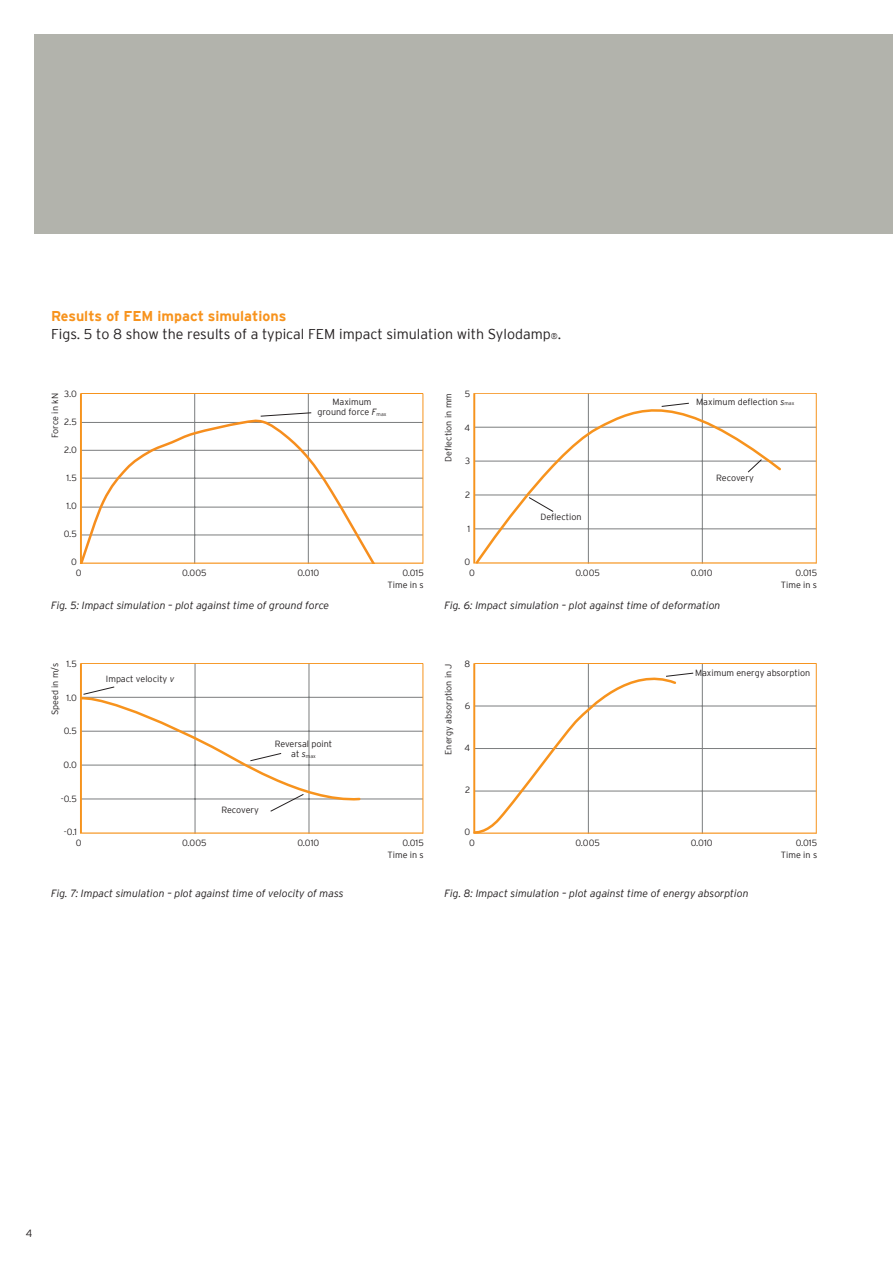
<style>
.page{position:relative;width:893px;height:1263px;background:#fff}
.page>*{position:absolute;margin:0;border:0;box-sizing:border-box;transform-origin:0 0}
.t1{font:300 14.25px/18px "Interstate";color:#231f20}
.t2{font:italic 300 10.5px "Interstate";color:#231f20}
.t3{font:300 10.5px "Interstate";color:#231f20}
.t4{font:300 9px/12px "Interstate";color:#231f20;text-align:right}
.t5{font:300 5.25px "Interstate";color:#231f20}
.s1{font-weight:700;color:#f7931d}
.s2{font-size:8.25px}
.s3{font-style:italic}
.s4{font-size:9px}
.s5{font-style:italic;font-size:9px}
</style>
<div class="page">
<div style="left:34px;top:34px;width:859px;height:200px;background:#b2b3ac"></div>
<hr style="left:423px;top:393px;width:1px;height:171px;background:#f6931d">
<svg style="left:80px;top:393px;width:343px;height:171px"></svg>
<hr style="left:816px;top:393px;width:1px;height:171px;background:#f6931d">
<svg style="left:473px;top:393px;width:343px;height:170px"></svg>
<hr style="left:423px;top:663px;width:1px;height:171px;background:#f6931d">
<svg style="left:80px;top:663px;width:343px;height:171px"></svg>
<hr style="left:816px;top:663px;width:1px;height:171px;background:#f6931d">
<svg style="left:473px;top:663px;width:343px;height:171px"></svg>
<svg style="left:80px;top:412px;width:301px;height:152px"></svg>
<svg style="left:661px;top:403px;width:28px;height:4px"></svg>
<svg style="left:473px;top:666px;width:221px;height:168px"></svg>
<svg style="left:748px;top:459px;width:14px;height:14px"></svg>
<svg style="left:80px;top:686px;width:282px;height:126px"></svg>
<svg style="left:529px;top:497px;width:25px;height:15px"></svg>
<h1 class="t1" style="left:51px;top:308px;width:512px"><span class="s1">Results of FEM impact simulations<br></span>Figs. 5 to 8 show the results of a typical FEM impact simulation with Sylodamp<span class="s2">®</span>.</h1>
<p class="t4" style="left:64px;top:389px;width:14px">3.0</p>
<p class="t4" style="left:64px;top:417px;width:14px">2.5</p>
<p class="t4" style="left:64px;top:445px;width:14px">2.0</p>
<p class="t4" style="left:66px;top:473px;width:12px">1.5</p>
<p class="t4" style="left:66px;top:501px;width:12px">1.0</p>
<p class="t4" style="left:64px;top:529px;width:15px">0.5</p>
<p class="t4" style="left:71px;top:557px;width:7px">0</p>
<p class="t4" style="left:465px;top:389px;width:7px">5</p>
<p class="t4" style="left:465px;top:422px;width:7px">4</p>
<p class="t4" style="left:465px;top:456px;width:7px">3</p>
<p class="t4" style="left:465px;top:490px;width:7px">2</p>
<p class="t4" style="left:467px;top:523px;width:4px">1</p>
<p class="t4" style="left:464px;top:557px;width:7px">0</p>
<p class="t4" style="left:49px;top:438px;width:46px;rotate:-90deg">Force in kN</p>
<p class="t4" style="left:442px;top:462px;width:70px;rotate:-90deg">Delection in mm</p>
<p class="t4" style="left:317px;top:398px;width:70px;line-height:9.8px;text-align:center">Maximum ground force <span class="s3">F</span><sub>max</sub></p>
<p class="t4" style="left:696px;top:395px;width:100px">Maximum delection <span class="s3">s</span><sub>max</sub></p>
<p class="t4" style="left:716px;top:473px;width:39px">Recovery</p>
<p class="t4" style="left:540px;top:511px;width:43px">Delection</p>
<p class="t4" style="left:76px;top:568px;width:7px">0</p>
<p class="t4" style="left:182px;top:568px;width:26px">0.005</p>
<p class="t4" style="left:297px;top:568px;width:23px">0.010</p>
<p class="t4" style="left:388px;top:568px;width:38px">0.015<br>Time in s</p>
<p class="t4" style="left:469px;top:568px;width:7px">0</p>
<p class="t4" style="left:575px;top:568px;width:26px">0.005</p>
<p class="t4" style="left:691px;top:568px;width:23px">0.010</p>
<p class="t4" style="left:781px;top:568px;width:38px">0.015<br>Time in s</p>
<p class="t2" style="left:51px;top:601px;width:280px">Fig. 5: Impact simulation – plot against time of ground force</p>
<p class="t2" style="left:444px;top:601px;width:278px">Fig. 6: Impact simulation – plot against time of deformation</p>
<p class="t4" style="left:66px;top:659px;width:12px">1.5</p>
<p class="t4" style="left:66px;top:692px;width:12px">1.0</p>
<p class="t4" style="left:64px;top:726px;width:15px">0.5</p>
<p class="t4" style="left:64px;top:760px;width:15px">0.0</p>
<p class="t4" style="left:61px;top:793px;width:18px">-0.5</p>
<p class="t4" style="left:64px;top:827px;width:15px">-0.1</p>
<p class="t4" style="left:49px;top:715px;width:54px;rotate:-90deg">Speed in m/s</p>
<p class="t4" style="left:106px;top:674px;width:70px">Impact velocity <span class="s3">v</span></p>
<p class="t4" style="left:275px;top:739px;width:59px">Reversal point</p>
<p class="t5" style="left:291px;top:754px;width:26px"><span class="s4">at</span> <span class="s5">s</span>max</p>
<p class="t4" style="left:221px;top:805px;width:39px">Recovery</p>
<p class="t4" style="left:76px;top:838px;width:7px">0</p>
<p class="t4" style="left:182px;top:838px;width:26px">0.005</p>
<p class="t4" style="left:297px;top:838px;width:23px">0.010</p>
<p class="t4" style="left:388px;top:838px;width:38px">0.015<br>Time in s</p>
<p class="t2" style="left:51px;top:889px;width:294px">Fig. 7: Impact simulation – plot against time of velocity of mass</p>
<p class="t4" style="left:443px;top:755px;width:93px;rotate:-90deg">Energy absorption in J</p>
<p class="t4" style="left:464px;top:659px;width:7px">8</p>
<p class="t4" style="left:465px;top:701px;width:7px">6</p>
<p class="t4" style="left:465px;top:743px;width:7px">4</p>
<p class="t4" style="left:465px;top:785px;width:7px">2</p>
<p class="t4" style="left:464px;top:827px;width:7px">0</p>
<p class="t4" style="left:695px;top:668px;width:117px">Maximum energy absorption</p>
<p class="t4" style="left:469px;top:838px;width:7px">0</p>
<p class="t4" style="left:575px;top:838px;width:26px">0.005</p>
<p class="t4" style="left:691px;top:838px;width:23px">0.010</p>
<p class="t4" style="left:781px;top:838px;width:38px">0.015<br>Time in s</p>
<p class="t2" style="left:445px;top:889px;width:306px">Fig. 8: Impact simulation – plot against time of energy absorption</p>
<p class="t3" style="left:26px;top:1230px;width:8px">4</p>
</div>
